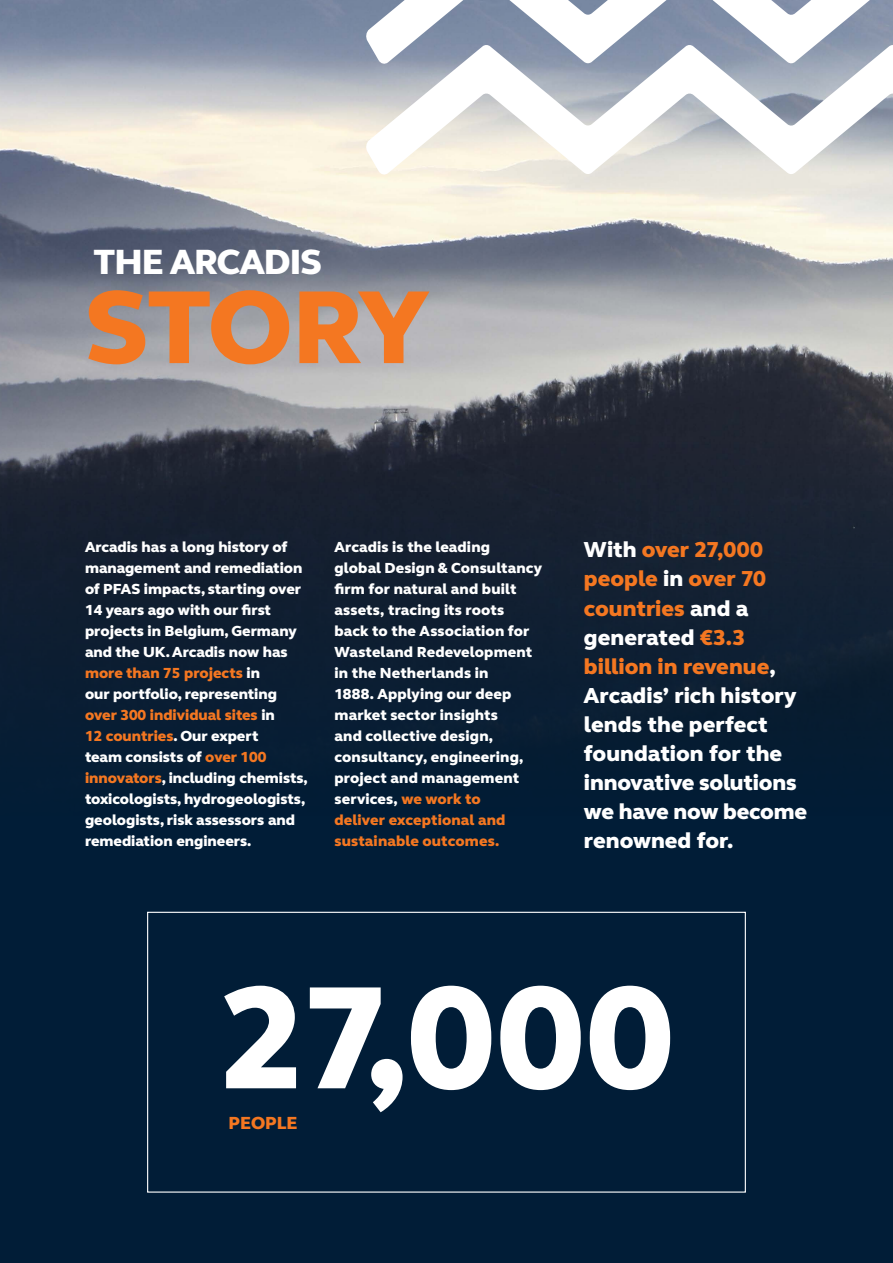
<style>
.page{position:relative;width:893px;height:1263px;background:#fff}
.page>*{position:absolute;margin:0;border:0;box-sizing:border-box;transform-origin:0 0}
.t1{font:800 150px "FS Elliot Pro";color:#fff}
.t2{font:800 106.5px "FS Elliot Pro";letter-spacing:-.025em;color:#f47721}
.t3{font:800 36px "FS Elliot Pro";letter-spacing:-.025em;color:#fff}
.t4{font:800 22.35px/29px "FS Elliot Pro";color:#fff}
.t5{font:800 18px "FS Elliot Pro";color:#f47721}
.t6{font:800 15px/21px "FS Elliot Pro";color:#fff}
.s1{color:#f47721}
</style>
<div class="page">
<img style="left:0;top:0;width:892px;height:444px">
<hr style="left:892px;top:0;width:1px;height:839px;background:#011d37">
<div style="left:0;top:816px;width:893px;height:447px;background:#011d37"></div>
<div style="left:0;top:444px;width:893px;height:382px;background:linear-gradient(to bottom,#212531,#001a34)"></div>
<div style="left:147px;top:912px;width:599px;height:280px;border:1px solid #fff"></div>
<svg style="left:365px;top:0;width:528px;height:44px"></svg>
<svg style="left:365px;top:44px;width:528px;height:132px"></svg>
<h3 class="t3" style="left:94px;top:237px;width:230px">THE ARCADIS</h3>
<h2 class="t2" style="left:85px;top:256px;width:344px">STORY</h2>
<p class="t6" style="left:85px;top:536px;width:224px">Arcadis has a long history of management and remediation of PFAS impacts, starting over<br>14 years ago with our first projects in Belgium, Germany and the UK. Arcadis now has <span class="s1">more than 75 projects</span> in<br>our portfolio, representing <span class="s1">over 300 individual sites</span> in<br><span class="s1">12 countries</span>. Our expert<br>team consists of <span class="s1">over 100 innovators</span>, including chemists, toxicologists, hydrogeologists, geologists, risk assessors and remediation engineers.</p>
<p class="t6" style="left:334px;top:536px;width:209px">Arcadis is the leading<br>global Design &amp; Consultancy firm for natural and built assets, tracing its roots<br>back to the Association for<br>Wasteland Redevelopment in the Netherlands in<br>1888. Applying our deep market sector insights<br>and collective design, consultancy, engineering, project and management services, <span class="s1">we work to<br>deliver exceptional and sustainable outcomes.</span></p>
<h3 class="t4" style="left:584px;top:535px;width:225px">With <span class="s1">over 27,000 people</span> in <span class="s1">over 70 countries</span> and a generated <span class="s1">€3.3 billion in revenue</span>,<br>Arcadis’ rich history lends the perfect foundation for the innovative solutions we have now become renowned for.</h3>
<h1 class="t1" style="left:220px;top:937px;width:455px">27,000</h1>
<p class="t5" style="left:229px;top:1110px;width:70px">PEOPLE</p>
</div>
